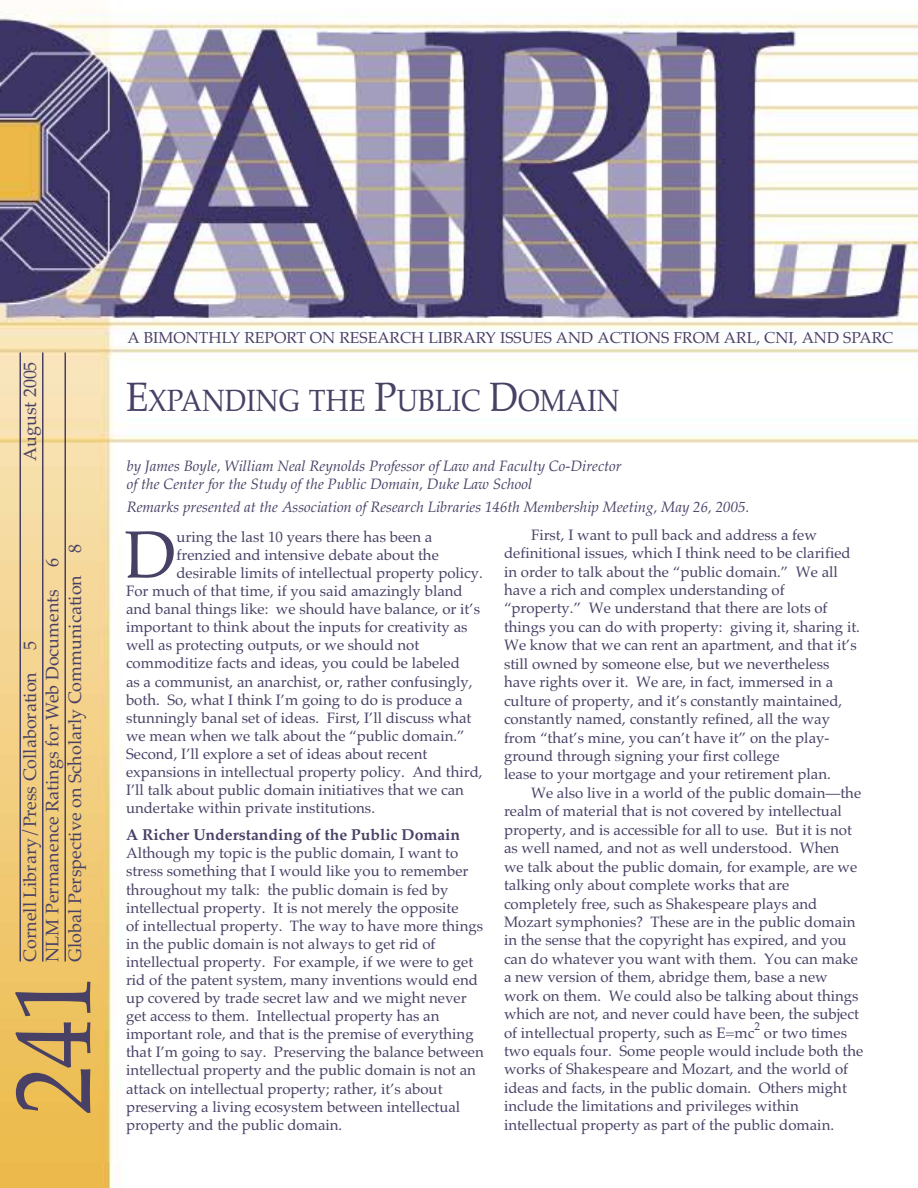
<style>
.page{position:relative;width:918px;height:1188px;background:#fff}
.page>*{position:absolute;margin:0;border:0;box-sizing:border-box;transform-origin:0 0}
.t1{font:108px "Palatino";color:#494065;scale:.9 1}
.t2{font:66.9px "Palatino";color:#494065}
.t3{font:30.6px "Palatino";color:#494065;scale:.9 1}
.t4{font:18px/22.5px "Palatino";color:#494065}
.t5{font:15.75px "Palatino";color:#494065}
.t6{font:700 15.75px "Palatino";color:#494065}
.t7{font:15px/18.5px "Palatino";color:#494065}
.t8{font:italic 15px/18px "Palatino";color:#494065}
.t9{font:11.25px "Palatino";color:#494065}
.s1{font-size:40.8px}
</style>
<div class="page">
<img style="left:0;top:9px;width:918px;height:1179px">
<div style="left:504px;top:529px;width:360px;height:605px;background:#fff"></div>
<div style="left:126px;top:529px;width:360px;height:605px;background:#fff"></div>
<hr style="left:20px;top:352px;width:1px;height:610px;background:#494065">
<hr style="left:42px;top:352px;width:2px;height:610px;background:#494065">
<hr style="left:64px;top:352px;width:2px;height:610px;background:#494065">
<p class="t4" style="left:19px;top:461px;width:101px;rotate:-90deg">August 2005</p>
<p class="t4" style="left:41px;top:962px;width:419px;rotate:-90deg">NLM Permanence Ratings for Web Documents 6<br>Global Perspective on Scholarly Communication 8</p>
<p class="t4" style="left:19px;top:962px;width:322px;rotate:-90deg">Cornell Library/Press Collaboration 5</p>
<h1 class="t1" style="left:-10px;top:1114px;width:158px;rotate:-90deg">241</h1>
<p class="t5" style="left:128px;top:329px;width:767px">A BIMONTHLY REPORT ON RESEARCH LIBRARY ISSUES AND ACTIONS FROM ARL, CNI, AND SPARC</p>
<h3 class="t3" style="left:126px;top:383px;width:550px"><span class="s1">E</span>XPANDING THE <span class="s1">P</span>UBLIC <span class="s1">D</span>OMAIN</h3>
<p class="t8" style="left:127px;top:457px;width:496px">by James Boyle, William Neal Reynolds Professor of Law and Faculty Co-Director of the Center for the Study of the Public Domain, Duke Law School</p>
<p class="t8" style="left:127px;top:498px;width:624px">Remarks presented at the Association of Research Libraries 146th Membership Meeting, May 26, 2005.</p>
<h2 class="t2" style="left:125px;top:516px;width:53px">D</h2>
<p class="t7" style="left:176px;top:527px;width:258px">uring the last 10 years there has been a</p>
<p class="t7" style="left:176px;top:545px;width:264px">frenzied and intensive debate about the</p>
<p class="t7" style="left:176px;top:564px;width:308px">desirable limits of intellectual property policy.</p>
<p class="t7" style="left:126px;top:582px;width:338px">For much of that time, if you said amazingly bland</p>
<p class="t7" style="left:126px;top:600px;width:356px">and banal things like: we should have balance, or it’s</p>
<p class="t7" style="left:126px;top:618px;width:343px">important to think about the inputs for creativity as</p>
<p class="t7" style="left:126px;top:636px;width:295px">well as protecting outputs, or we should not</p>
<p class="t7" style="left:126px;top:654px;width:335px">commoditize facts and ideas, you could be labeled</p>
<p class="t7" style="left:126px;top:672px;width:348px">as a communist, an anarchist, or, rather confusingly,</p>
<p class="t7" style="left:126px;top:690px;width:338px">both. So, what I think I’m going to do is produce a</p>
<p class="t7" style="left:126px;top:708px;width:347px">stunningly banal set of ideas. First, I’ll discuss what</p>
<p class="t7" style="left:126px;top:726px;width:340px">we mean when we talk about the “public domain.”</p>
<p class="t7" style="left:126px;top:744px;width:303px">Second, I’ll explore a set of ideas about recent</p>
<p class="t7" style="left:126px;top:763px;width:358px">expansions in intellectual property policy. And third,</p>
<p class="t7" style="left:126px;top:781px;width:339px">I’ll talk about public domain initiatives that we can</p>
<p class="t7" style="left:126px;top:799px;width:251px">undertake within private institutions.</p>
<p class="t6" style="left:126px;top:826px;width:336px">A Richer Understanding of the Public Domain</p>
<p class="t7" style="left:126px;top:844px;width:359px">Although my topic is the public domain, I want to stress something that I would like you to remember throughout my talk: the public domain is fed by intellectual property. It is not merely the opposite<br>of intellectual property. The way to have more things in the public domain is not always to get rid of intellectual property. For example, if we were to get rid of the patent system, many inventions would end up covered by trade secret law and we might never get access to them. Intellectual property has an important role, and that is the premise of everything that I’m going to say. Preserving the balance between intellectual property and the public domain is not an attack on intellectual property; rather, it’s about preserving a living ecosystem between intellectual property and the public domain.</p>
<p class="t7" style="left:504px;top:525px;width:358px;text-indent:27px">First, I want to pull back and address a few definitional issues, which I think need to be clarified in order to talk about the “public domain.” We all have a rich and complex understanding of “property.” We understand that there are lots of things you can do with property: giving it, sharing it.<br>We know that we can rent an apartment, and that it’s still owned by someone else, but we nevertheless have rights over it. We are, in fact, immersed in a culture of property, and it’s constantly maintained, constantly named, constantly refined, all the way from “that’s mine, you can’t have it” on the play&shy;ground through signing your first college<br>lease to your mortgage and your retirement plan.</p>
<p class="t7" style="left:504px;top:783px;width:359px;text-indent:27px">We also live in a world of the public domain—the realm of material that is not covered by intellectual property, and is accessible for all to use. But it is not as well named, and not as well understood. When we talk about the public domain, for example, are we talking only about complete works that are completely free, such as Shakespeare plays and Mozart symphonies? These are in the public domain in the sense that the copyright has expired, and you can do whatever you want with them. You can make a new version of them, abridge them, base a new work on them. We could also be talking about things which are not, and never could have been, the subject of intellectual property, such as E=mc</p>
<p class="t9" style="left:754px;top:1020px;width:7px">2</p>
<p class="t7" style="left:504px;top:1023px;width:361px;text-indent:260px">or two times two equals four. Some people would include both the works of Shakespeare and Mozart, and the world of ideas and facts, in the public domain. Others might include the limitations and privileges within intellectual property as part of the public domain.</p>
</div>
